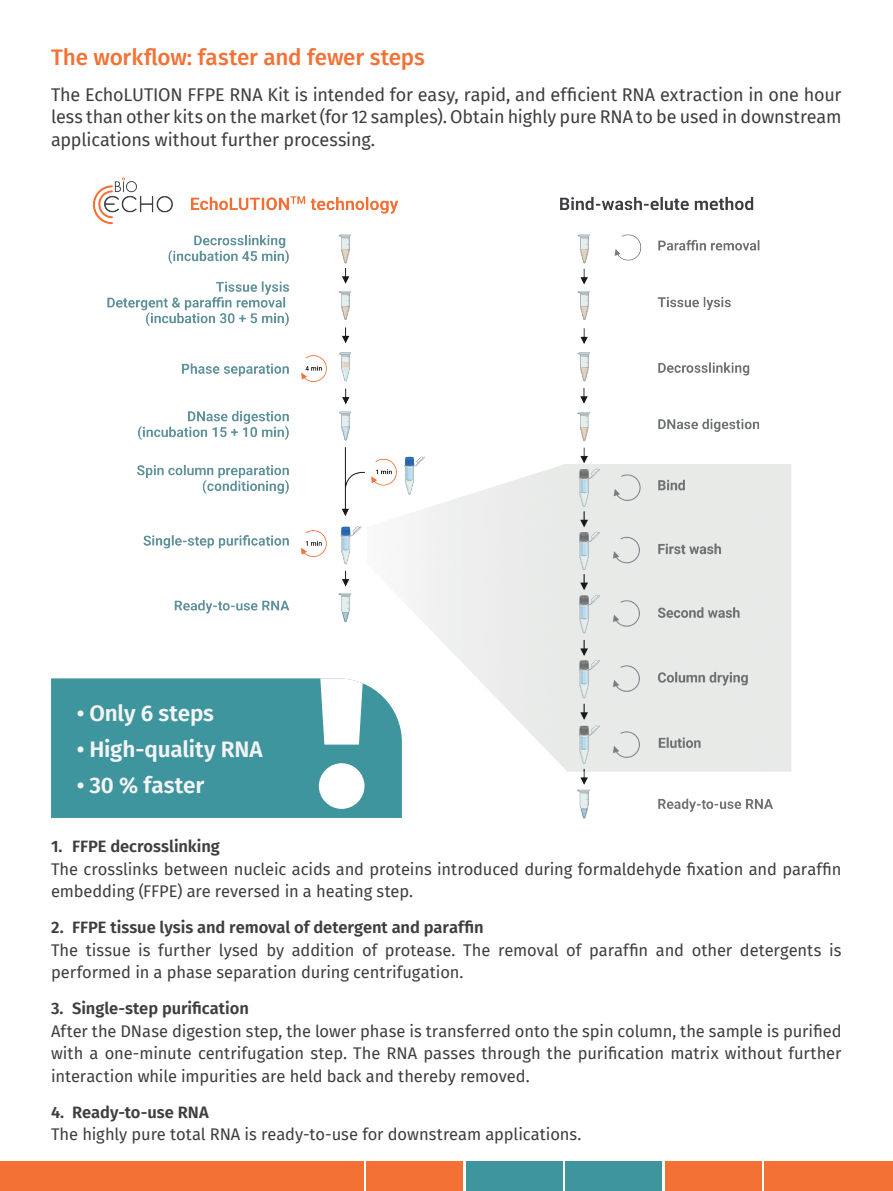
<style>
.page{position:relative;width:893px;height:1191px;background:#fff}
.page>*{position:absolute;margin:0;border:0;box-sizing:border-box;transform-origin:0 0}
.t1{font:600 22.5px "Fira Sans";letter-spacing:-.01em;color:#f3f4f4}
.Ü1_über_Lauftext{font:500 22.5px "Fira Sans";letter-spacing:-.01em;color:#f37135}
.Lauftext_allgemein{font:18px/22.5px "Fira Sans";letter-spacing:-.005em;color:#3e3e3f;text-align:justify}
.Lauftext_allgemein-2{font:16.5px/22.5px "Fira Sans";letter-spacing:-.005em;color:#3e3e3f}
.Lauftext_allgemein-3{font:600 16.5px "Fira Sans";letter-spacing:-.005em;color:#3e3e3f}
</style>
<div class="page">
<div style="left:51px;top:678px;width:31px;height:140px;background:#3e959e"></div>
<img style="left:82px;top:177px;width:709px;height:642px">
<div style="left:0;top:1161px;width:363px;height:30px;background:#f37135"></div>
<div style="left:366px;top:1161px;width:97px;height:30px;background:#f37135"></div>
<div style="left:466px;top:1161px;width:96px;height:30px;background:#3e959e"></div>
<div style="left:565px;top:1161px;width:97px;height:30px;background:#3e959e"></div>
<div style="left:665px;top:1161px;width:96px;height:30px;background:#f37135"></div>
<div style="left:764px;top:1161px;width:129px;height:30px;background:#f37135"></div>
<p class="Ü1_über_Lauftext" style="left:51px;top:39px;width:375px">The workflow: faster and fewer steps</p>
<p class="Lauftext_allgemein" style="left:51px;top:83px;width:792px">The EchoLUTION FFPE RNA Kit is intended for easy, rapid, and efficient RNA extraction in one hour less than other kits on the market (for 12 samples). Obtain highly pure RNA to be used in downstream applications without further processing.</p>
<p class="t1" style="left:77px;top:695px;width:139px">• Only 6 steps</p>
<p class="t1" style="left:77px;top:731px;width:188px">• High-quality RNA</p>
<p class="t1" style="left:77px;top:767px;width:129px">• 30 % faster</p>
<p class="Lauftext_allgemein-3" style="left:51px;top:833px;width:170px">1. FFPE decrosslinking</p>
<p class="Lauftext_allgemein-2" style="left:51px;top:857px;width:792px">The crosslinks between nucleic acids and proteins introduced during formaldehyde fixation and paraffin embedding (FFPE) are reversed in a heating step.</p>
<p class="Lauftext_allgemein-3" style="left:51px;top:914px;width:434px">2. FFPE tissue lysis and removal of detergent and paraffin</p>
<p class="Lauftext_allgemein-2" style="left:51px;top:938px;width:792px">The tissue is further lysed by addition of protease. The removal of paraffin and other detergents is performed in a phase separation during centrifugation.</p>
<p class="Lauftext_allgemein-3" style="left:51px;top:995px;width:199px">3. Single-step purification</p>
<p class="Lauftext_allgemein-2" style="left:51px;top:1019px;width:792px;text-align:justify">After the DNase digestion step, the lower phase is transferred onto the spin column, the sample is purified with a one-minute centrifugation step. The RNA passes through the purification matrix without further interaction while impurities are held back and thereby removed.</p>
<p class="Lauftext_allgemein-3" style="left:51px;top:1098px;width:159px">4. Ready-to-use RNA</p>
<p class="Lauftext_allgemein-2" style="left:51px;top:1123px;width:532px">The highly pure total RNA is ready-to-use for downstream applications.</p>
</div>
